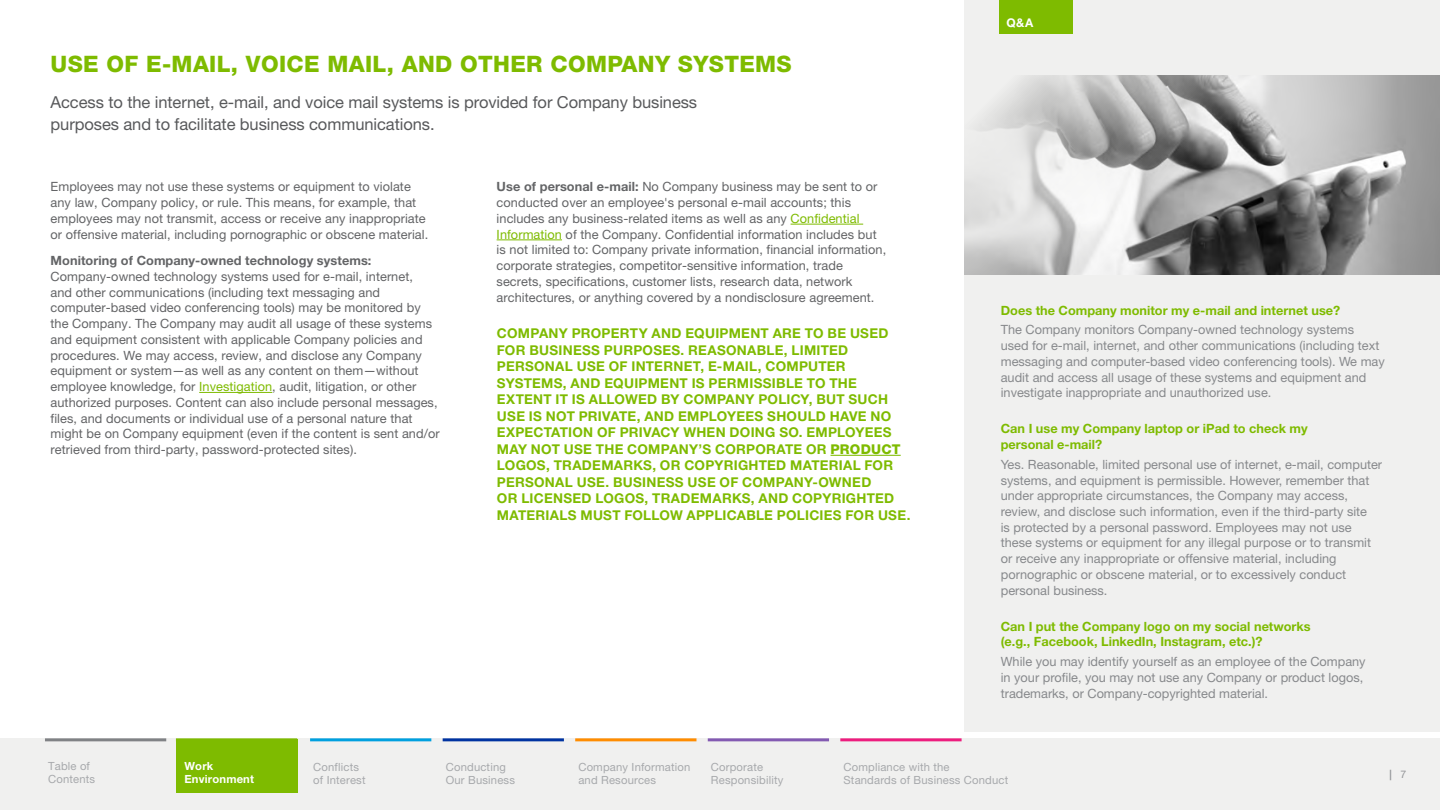
<style>
.page{position:relative;width:1440px;height:810px;background:#fff}
.page>*{position:absolute;margin:0;border:0;box-sizing:border-box;transform-origin:0 0}
.t1{font:800 22.65px "Helvetica Neue LT Std";letter-spacing:.015em;color:#7ebb00}
.t2{font:16.5px/22.5px "Helvetica Neue LT Std";letter-spacing:-.005em;color:#58595b}
.t3{font:700 13.5px/16.5px "Helvetica Neue LT Std";letter-spacing:.02em;color:#7ebb00}
.t4{font:12.75px/15.8px "Helvetica Neue LT Std";letter-spacing:.005em;color:#636466}
.t5{font:12.75px/15.8px "Helvetica Neue LT Std";color:#87898c}
.t6{font:700 12.75px/15.8px "Helvetica Neue LT Std";color:#7ebb00}
.t7{font:700 12.75px "Helvetica Neue LT Std";letter-spacing:.005em;color:#636466}
.t8{font:700 12px "Helvetica Neue LT Std";color:#fff}
.t9{font:11.25px/13.5px "Helvetica Neue LT Std";letter-spacing:.015em;color:#a7a9ac}
.t10{font:700 11.25px/13.5px "Helvetica Neue LT Std";letter-spacing:.015em;color:#fff}
.t11{font:700 10.5px "Helvetica Neue LT Std";color:#939598}
.s1{color:#7ebb00}
.s2{font-weight:700}
.s3{font-weight:800}
.s4{font-weight:400}
</style>
<div class="page">
<div style="left:0;top:739px;width:1440px;height:71px;background:#f0f0ef"></div>
<div style="left:965px;top:0;width:475px;height:731px;background:#f0f0ef"></div>
<div style="left:176px;top:739px;width:121px;height:53px;background:#7ebb00"></div>
<hr style="left:45px;top:738px;width:121px;height:3px;background:#808285">
<hr style="left:176px;top:738px;width:121px;height:3px;background:#7ebb00">
<hr style="left:310px;top:738px;width:121px;height:3px;background:#00a0df">
<hr style="left:575px;top:738px;width:121px;height:3px;background:#ff8c00">
<hr style="left:840px;top:738px;width:122px;height:3px;background:#ed1d7e">
<hr style="left:443px;top:738px;width:121px;height:3px;background:#0033a1">
<hr style="left:708px;top:738px;width:121px;height:3px;background:#835ab2">
<div style="left:1000px;top:0;width:73px;height:33px;background:#7ebb00"></div>
<hr style="left:199px;top:392px;width:73px;height:1px;background:#7ebb00">
<hr style="left:791px;top:224px;width:72px;height:1px;background:#7ebb00">
<hr style="left:497px;top:240px;width:65px;height:1px;background:#7ebb00">
<hr style="left:831px;top:455px;width:70px;height:1px;background:#7ebb00">
<svg style="left:965px;top:75px;width:475px;height:200px"></svg>
<h1 class="t1" style="left:51px;top:51px;width:743px">USE OF E-MAIL, VOICE MAIL, AND OTHER COMPANY SYSTEMS</h1>
<p class="t2" style="left:51px;top:91px;width:648px">Access to the internet, e-mail, and voice mail systems is provided for Company business purposes and to facilitate business communications.</p>
<p class="t4" style="left:51px;top:179px;width:379px">Employees may not use these systems or equipment to violate any law, Company policy, or rule. This means, for example, that employees may not transmit, access or receive any inappropriate or offensive material, including pornographic or obscene material.</p>
<p class="t7" style="left:51px;top:253px;width:322px">Monitoring of Company-owned technology systems:</p>
<p class="t4" style="left:51px;top:268px;width:391px">Company-owned technology systems used for e-mail, internet,<br>and other communications (including text messaging and computer-based video conferencing tools) may be monitored by the Company. The Company may audit all usage of these systems and equipment consistent with applicable Company policies and procedures. We may access, review, and disclose any Company equipment or system—as well as any content on them—without employee knowledge, for <span class="s1">Investigation</span>, audit, litigation, or other authorized purposes. Content can also include personal messages, files, and documents or individual use of a personal nature that might be on Company equipment (even if the content is sent and/or retrieved from third-party, password-protected sites).</p>
<p class="t4" style="left:497px;top:179px;width:391px"><span class="s2">Use of personal e-mail:</span> No Company business may be sent to or conducted over an employee's personal e-mail accounts; this includes any business-related items as well as any <span class="s1">Confidential Information</span> of the Company. Confidential information includes but is not limited to: Company private information, financial information, corporate strategies, competitor-sensitive information, trade secrets, specifications, customer lists, research data, network architectures, or anything covered by a nondisclosure agreement.</p>
<p class="t3" style="left:497px;top:325px;width:415px">COMPANY PROPERTY AND EQUIPMENT ARE TO BE USED FOR BUSINESS PURPOSES. REASONABLE, LIMITED PERSONAL USE OF INTERNET, E-MAIL, COMPUTER SYSTEMS, AND EQUIPMENT IS PERMISSIBLE TO THE EXTENT IT IS ALLOWED BY COMPANY POLICY, BUT SUCH USE IS NOT PRIVATE, AND EMPLOYEES SHOULD HAVE NO EXPECTATION OF PRIVACY WHEN DOING SO. EMPLOYEES MAY NOT USE THE COMPANY’S CORPORATE OR <span class="s3">PRODUCT </span>LOGOS, TRADEMARKS, OR COPYRIGHTED MATERIAL FOR PERSONAL USE. BUSINESS USE OF COMPANY-OWNED<br>OR LICENSED LOGOS, TRADEMARKS, AND COPYRIGHTED MATERIALS MUST FOLLOW APPLICABLE POLICIES FOR USE.</p>
<p class="t8" style="left:1006px;top:15px;width:28px">Q&amp;A</p>
<p class="t6" style="left:1001px;top:302px;width:341px">Does the Company monitor my e-mail and internet use?</p>
<p class="t5" style="left:1001px;top:322px;width:386px">The Company monitors Company-owned technology systems used for e-mail, internet, and other communications (including text messaging and computer-based video conferencing tools). We may audit and access all usage of these systems and equipment and investigate inappropriate and unauthorized use.</p>
<p class="t6" style="left:1001px;top:421px;width:308px">Can I use my Company laptop or iPad to check my personal e-mail?</p>
<p class="t5" style="left:1001px;top:456px;width:383px">Yes. Reasonable, limited personal use of internet, e-mail, computer systems, and equipment is permissible. However, remember that under appropriate circumstances, the Company may access, review, and disclose such information, even if the third-party site<br>is protected by a personal password. Employees may not use these systems or equipment for any illegal purpose or to transmit or receive any inappropriate or offensive material, including pornographic or obscene material, or to excessively conduct personal business.</p>
<p class="t6" style="left:1001px;top:618px;width:311px">Can I put the Company logo on my social networks (e.g., Facebook, LinkedIn, Instagram, etc.)?</p>
<p class="t5" style="left:1001px;top:653px;width:366px">While you may identify yourself as an employee of the Company in your profile, you may not use any Company or product logos, trademarks, or Company-copyrighted material.</p>
<p class="t10" style="left:185px;top:759px;width:71px">Work<br>Environment</p>
<p class="t9" style="left:48px;top:759px;width:49px">Table of<br>Contents</p>
<p class="t9" style="left:313px;top:760px;width:54px">Conflicts of Interest</p>
<p class="t9" style="left:578px;top:760px;width:114px">Company Information and Resources</p>
<p class="t9" style="left:844px;top:760px;width:166px">Compliance with the<br>Standards of Business Conduct</p>
<p class="t9" style="left:446px;top:760px;width:71px">Conducting<br>Our Business</p>
<p class="t9" style="left:711px;top:760px;width:74px">Corporate<br>Responsibility</p>
<p class="t11" style="left:1389px;top:768px;width:18px">| <span class="s4">7</span></p>
</div>
